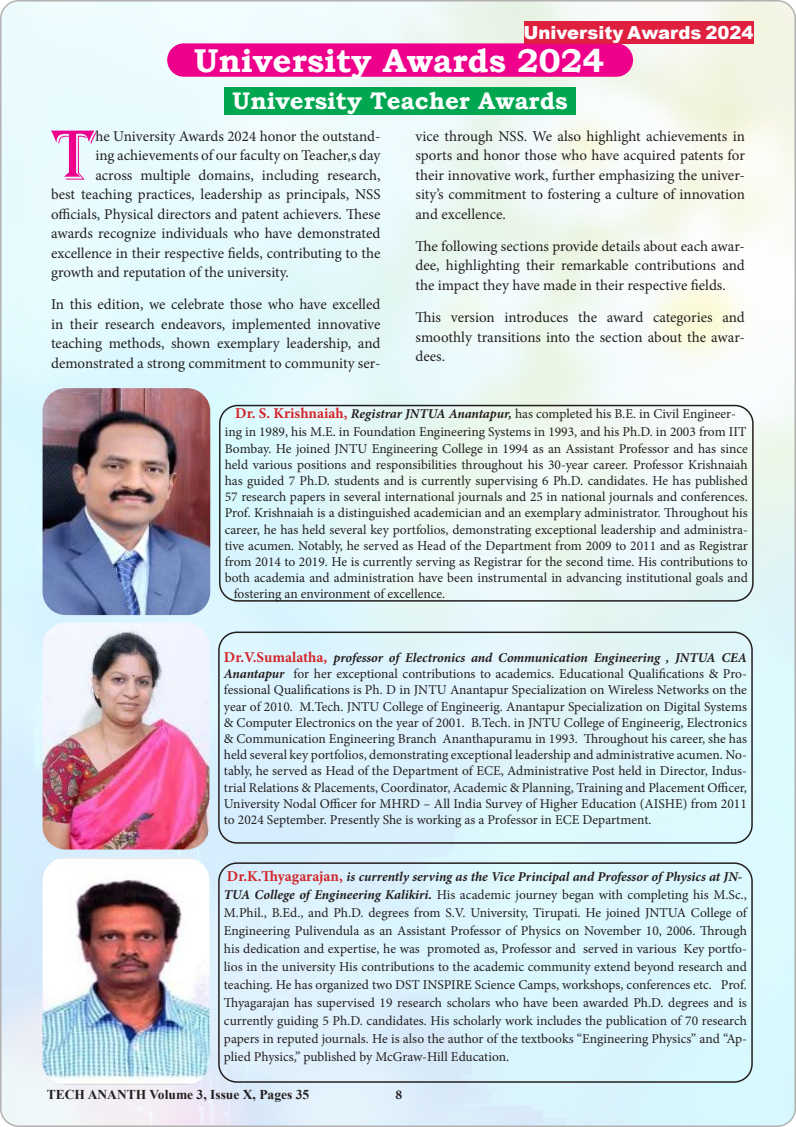
<style>
.page{position:relative;width:796px;height:1127px;background:#fff}
.page>*{position:absolute;margin:0;border:0;box-sizing:border-box;transform-origin:0 0}
.t1{font:73.5px "Algerian";color:#ee008c}
.t2{font:700 33px "Bookman Old Style";color:#fff}
.t3{font:700 24px "Bookman Old Style";color:#fff}
.t4{font:900 18px "Arial";color:#fff}
.t5{font:15px/19.5px "Minion Pro";color:#241f1f;text-align:justify}
.t6{font:13.5px/18px "Minion Pro";color:#241f1f;text-align:justify}
.t7{font:700 13.5px "Times New Roman";color:#241f1f}
.t8{font:700 13.5px "Minion Pro";color:#241f1f}
.s1{font-weight:700;font-size:15px;color:#d42429}
.s2{font-weight:700;font-style:italic}
</style>
<div class="page">
<img style="left:3px;top:1px;width:791px;height:1125px">
<div style="left:167px;top:43px;width:465px;height:34px;background:#ee008c;border-radius:17px"></div>
<div style="left:224px;top:87px;width:351px;height:27px;background:#00a650"></div>
<div style="left:218px;top:631px;width:534px;height:213px;border:2px solid #241f1f;border-radius:18px"></div>
<img style="left:43px;top:622px;width:166px;height:227px">
<div style="left:218px;top:862px;width:534px;height:221px;border:2px solid #241f1f;border-radius:18px"></div>
<img style="left:43px;top:857px;width:166px;height:227px">
<div style="left:523px;top:21px;width:230px;height:22px;background:#de1f3d"></div>
<div style="left:219px;top:405px;width:534px;height:197px;border:2px solid #241f1f;border-radius:18px"></div>
<img style="left:43px;top:388px;width:167px;height:227px">
<h3 class="t4" style="left:523px;top:19px;width:231px">University Awards 2024</h3>
<h2 class="t2" style="left:194px;top:37px;width:411px">University Awards 2024</h2>
<h3 class="t3" style="left:232px;top:84px;width:336px">University Teacher Awards</h3>
<h1 class="t1" style="left:53px;top:114px;width:44px">T</h1>
<p class="t5" style="left:95px;top:126px;width:286px">he University Awards 2024 honor the outstand-</p>
<p class="t5" style="left:95px;top:146px;width:286px">ing achievements of our faculty on Teacher,s day</p>
<p class="t5" style="left:95px;top:165px;width:286px">across multiple domains, including research,</p>
<p class="t5" style="left:51px;top:185px;width:331px">best teaching practices, leadership as principals, NSS</p>
<p class="t5" style="left:51px;top:204px;width:331px">officials, Physical directors and patent achievers. These</p>
<p class="t5" style="left:51px;top:224px;width:331px">awards recognize individuals who have demonstrated</p>
<p class="t5" style="left:51px;top:243px;width:331px">excellence in their respective fields, contributing to the</p>
<p class="t5" style="left:51px;top:263px;width:239px">growth and reputation of the university.</p>
<p class="t5" style="left:51px;top:295px;width:331px">In this edition, we celebrate those who have excelled in their research endeavors, implemented innovative teaching methods, shown exemplary leadership, and demonstrated a strong commitment to community ser-</p>
<p class="t5" style="left:415px;top:126px;width:331px">vice through NSS. We also highlight achievements in sports and honor those who have acquired patents for their innovative work, further emphasizing the univer&shy;sity’s commitment to fostering a culture of innovation and excellence.</p>
<p class="t5" style="left:415px;top:236px;width:331px">The following sections provide details about each awar&shy;dee, highlighting their remarkable contributions and the impact they have made in their respective fields.</p>
<p class="t5" style="left:415px;top:308px;width:331px">This version introduces the award categories and smoothly transitions into the section about the awar&shy;dees.</p>
<p class="t6" style="left:225px;top:405px;width:523px;text-align:center"><span class="s1">Dr. S. Krishnaiah,</span> <span class="s2">Registrar JNTUA Anantapur,</span> has completed his B.E. in Civil Engineer-<br>ing in 1989, his M.E. in Foundation Engineering Systems in 1993, and his Ph.D. in 2003 from IIT</p>
<p class="t6" style="left:225px;top:439px;width:524px">Bombay. He joined JNTU Engineering College in 1994 as an Assistant Professor and has since</p>
<p class="t6" style="left:225px;top:455px;width:524px">held various positions and responsibilities throughout his 30-year career. Professor Krishnaiah</p>
<p class="t6" style="left:225px;top:472px;width:524px">has guided 7 Ph.D. students and is currently supervising 6 Ph.D. candidates. He has published</p>
<p class="t6" style="left:225px;top:488px;width:524px">57 research papers in several international journals and 25 in national journals and conferences.</p>
<p class="t6" style="left:225px;top:504px;width:524px">Prof. Krishnaiah is a distinguished academician and an exemplary administrator. Throughout his</p>
<p class="t6" style="left:225px;top:520px;width:524px">career, he has held several key portfolios, demonstrating exceptional leadership and administra-</p>
<p class="t6" style="left:225px;top:536px;width:524px">tive acumen. Notably, he served as Head of the Department from 2009 to 2011 and as Registrar</p>
<p class="t6" style="left:225px;top:553px;width:524px">from 2014 to 2019. He is currently serving as Registrar for the second time. His contributions to</p>
<p class="t6" style="left:225px;top:569px;width:524px">both academia and administration have been instrumental in advancing institutional goals and</p>
<p class="t6" style="left:234px;top:585px;width:213px">fostering an environment of excellence.</p>
<p class="t6" style="left:224px;top:650px;width:524px;line-height:16.2px"><span class="s1">Dr.V.Sumalatha,</span> <span class="s2">professor of Electronics and Communication Engineering , JNTUA CEA Anantapur</span> for her exceptional contributions to academics. Educational Qualifications &amp; Pro&shy;fessional Qualifications is Ph. D in JNTU Anantapur Specialization on Wireless Networks on the year of 2010. M.Tech. JNTU College of Engineerig. Anantapur Specialization on Digital Systems &amp; Computer Electronics on the year of 2001. B.Tech. in JNTU College of Engineerig, Electronics &amp; Communication Engineering Branch Ananthapuramu in 1993. Throughout his career, she has held several key portfolios, demonstrating exceptional leadership and administrative acumen. No&shy;tably, he served as Head of the Department of ECE, Administrative Post held in Director, Indus&shy;trial Relations &amp; Placements, Coordinator, Academic &amp; Planning, Training and Placement Officer, University Nodal Officer for MHRD – All India Survey of Higher Education (AISHE) from 2011 to 2024 September. Presently She is working as a Professor in ECE Department.</p>
<p class="t6" style="left:224px;top:867px;width:524px;text-align:left"><span class="s1">Dr.K.Thyagarajan,</span> <span class="s2">is currently serving as the Vice Principal and Professor of Physics at JN-TUA College of Engineering Kalikiri.</span> His academic journey began with completing his M.Sc., M.Phil., B.Ed., and Ph.D. degrees from S.V. University, Tirupati. He joined JNTUA College of Engineering Pulivendula as an Assistant Professor of Physics on November 10, 2006. Through his dedication and expertise, he was promoted as, Professor and served in various Key portfo&shy;lios in the university His contributions to the academic community extend beyond research and teaching. He has organized two DST INSPIRE Science Camps, workshops, conferences etc. Prof.<br>Thyagarajan has supervised 19 research scholars who have been awarded Ph.D. degrees and is currently guiding 5 Ph.D. candidates. His scholarly work includes the publication of 70 research papers in reputed journals. He is also the author of the textbooks “Engineering Physics” and “Ap&shy;plied Physics,” published by McGraw-Hill Education.</p>
<p class="t7" style="left:47px;top:1084px;width:264px">TECH ANANTH Volume 3, Issue X, Pages 35</p>
<p class="t8" style="left:395px;top:1085px;width:8px">8</p>
</div>
